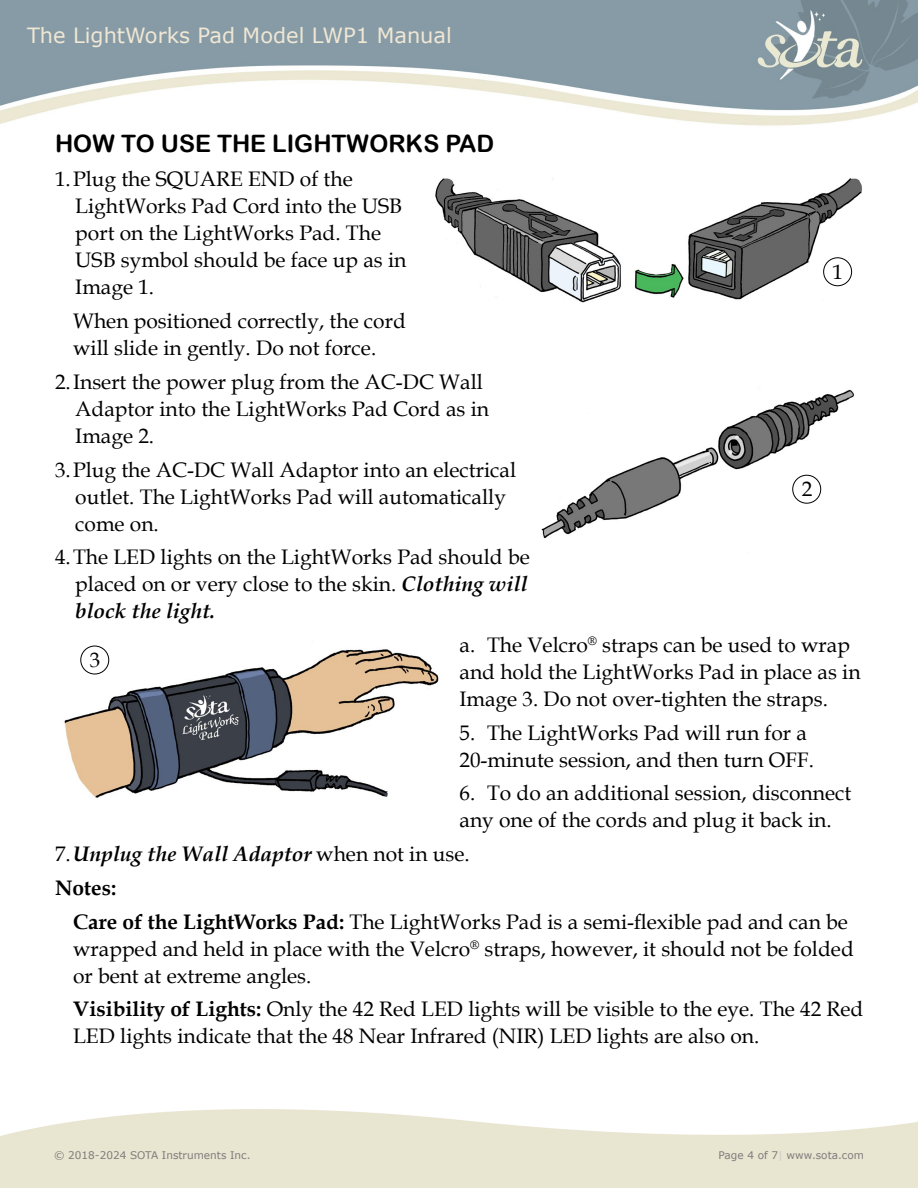
<style>
.page{position:relative;width:918px;height:1188px;background:#fff}
.page>*{position:absolute;margin:0;border:0;box-sizing:border-box;transform-origin:0 0}
.t1{font:24px "Arial Rounded MT Bold";color:#000}
.t2{font:21px/27px "Book Antiqua";color:#000}
.t3{font:italic 700 21px/33.8px "Book Antiqua";color:#000}
.t4{font:700 21px "Book Antiqua";color:#000}
.t5{font:21px "Verdana";color:#f0e7d4}
.t6{font:10.5px "Verdana";color:#7d7c7b}
.s1{font-weight:700;font-style:italic}
.s2{font-weight:400;font-style:normal}
.s3{font-style:normal}
.s4{font-weight:700}
.s5{font-weight:400}
.s6{color:#cbcaca}
</style>
<div class="page">
<img style="left:0;top:0;width:918px;height:126px">
<img style="left:541px;top:388px;width:313px;height:151px">
<div style="left:792px;top:475px;width:29px;height:29px;border:1px solid #000;border-radius:50%"></div>
<img style="left:64px;top:645px;width:375px;height:153px">
<div style="left:80px;top:646px;width:29px;height:28px;border:1px solid #000;border-radius:50%"></div>
<img style="left:435px;top:178px;width:427px;height:125px">
<div style="left:823px;top:257px;width:29px;height:29px;border:1px solid #000;border-radius:50%"></div>
<p class="t5" style="left:27px;top:21px;width:426px">The LightWorks Pad Model LWP1 Manual</p>
<p class="t1" style="left:55px;top:130px;width:441px">HOW TO USE TH E LIGHTWORKS PAD</p>
<p class="t2" style="left:55px;top:165px;width:210px">1.Plug the SQUARE END</p>
<p class="t2" style="left:75px;top:165px;width:333px;text-indent:225px">of the<br>LightWorks Pad Cord into the USB port on the LightWorks Pad. The<br>USB symbol should be face up as in<br>Image 1.</p>
<p class="t2" style="left:73px;top:307px;width:334px">When positioned correctly, the cord will slide in gently. Do not force.</p>
<p class="t2" style="left:75px;top:368px;width:415px;text-indent:-20px">2.Insert the power plug from the AC-DC Wall<br>Adaptor into the LightWorks Pad Cord as in<br>Image 2.</p>
<p class="t2" style="left:75px;top:455px;width:442px;text-indent:-20px">3.Plug the AC-DC Wall Adaptor into an electrical outlet. The LightWorks Pad will automatically come on.</p>
<p class="t2" style="left:55px;top:543px;width:73px">4.The LED</p>
<p class="t2" style="left:833px;top:258px;width:12px">1</p>
<p class="t2" style="left:802px;top:475px;width:12px">2</p>
<p class="t2" style="left:75px;top:543px;width:456px;text-align:justify;text-indent:85px">lights on the LightWorks Pad should be placed on or very close to the skin. <span class="s1">Clothing will block the light.</span></p>
<p class="t2" style="left:460px;top:631px;width:403px">a. The Velcro<sup>®</sup> straps can be used to wrap and hold the LightWorks Pad in place as in<br>Image 3. Do not over-tighten the straps.</p>
<p class="t2" style="left:460px;top:719px;width:349px">5. The LightWorks Pad will run for a<br>20-minute session, and then turn OFF</p>
<p class="t2" style="left:90px;top:646px;width:12px">3</p>
<p class="t2" style="left:809px;top:746px;width:7px">.</p>
<p class="t2" style="left:460px;top:779px;width:393px">6. To do an additional session, disconnect any one of the cords and plug it back in.</p>
<p class="t3" style="left:55px;top:837px;width:416px"><span class="s2">7.</span>Unplug the Wall Adaptor <span class="s2">when not in use.<br></span><span class="s3">Notes:</span></p>
<p class="t2" style="left:73px;top:908px;width:782px"><span class="s4">Care of the LightWorks Pad:</span> The LightWorks Pad is a semi-flexible pad and can be wrapped and held in place with the Velcro<sup>®</sup> straps, however, it should not be folded or bent at extreme angles.</p>
<p class="t4" style="left:73px;top:995px;width:363px">Visibility of Lights: <span class="s5">Only the 42 Red LED</span></p>
<p class="t2" style="left:468px;top:995px;width:396px">lights will be visible to the eye. The 42 Red</p>
<p class="t2" style="left:73px;top:1022px;width:15px">LED</p>
<p class="t2" style="left:120px;top:1022px;width:445px">lights indicate that the 48 Near Infrared (NIR) LED</p>
<p class="t2" style="left:597px;top:1022px;width:164px">lights are also on.</p>
<p class="t6" style="left:54px;top:1148px;width:198px">© 2018-2024 SOTA Instruments Inc.</p>
<p class="t6" style="left:718px;top:1148px;width:147px">Page 4 of 7<span class="s6">|</span> www.sota.com</p>
</div>
